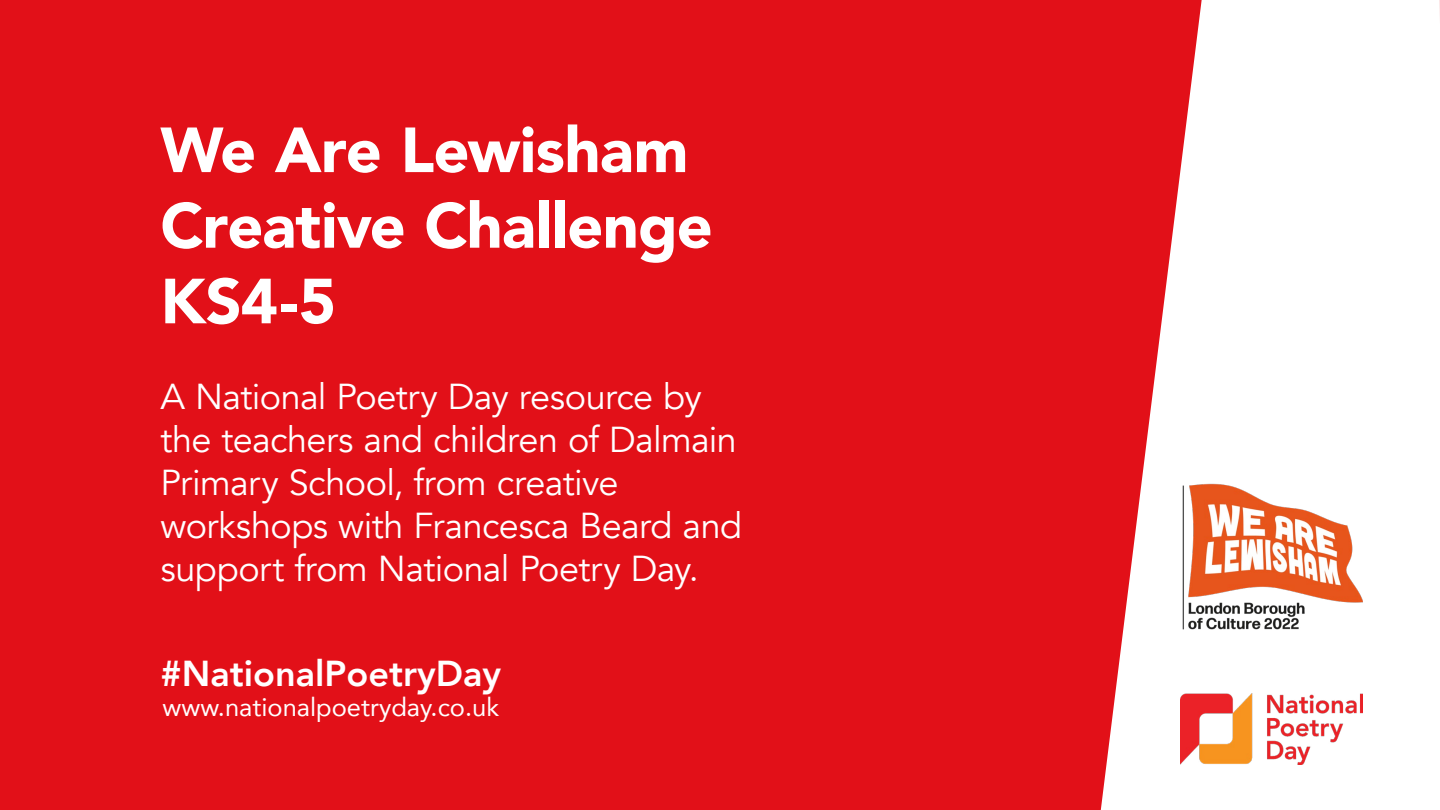
<style>
.page{position:relative;width:1440px;height:810px;background:#e21018}
.page>*{position:absolute;margin:0;border:0;box-sizing:border-box;transform-origin:0 0}
.t1{font:900 63px/75.6px "Avenir";letter-spacing:-.01em;color:#fff}
.t2{font:36px/43.2px "Avenir";letter-spacing:-.015em;color:#fff}
.t3{font:800 36px "Avenir";color:#fff}
.t4{font:25.5px "Avenir";color:#fff}
</style>
<div class="page">
<svg style="left:1100px;top:0;width:340px;height:810px;fill:#fff"></svg>
<img style="left:1180px;top:693px;width:182px;height:71px">
<img style="left:1181px;top:482px;width:181px;height:148px">
<h1 class="t1" style="left:160px;top:111px;width:554px">We Are Lewisham<br>Creative Challenge<br>KS4-5</h1>
<p class="t2" style="left:160px;top:375px;width:583px">A National Poetry Day resource by the teachers and children of Dalmain Primary School, from creative workshops with Francesca Beard and support from National Poetry Day.</p>
<p class="t3" style="left:161px;top:645px;width:342px">#NationalPoetryDay</p>
<p class="t4" style="left:163px;top:687px;width:338px">www.nationalpoetryday.co.uk</p>
</div>
